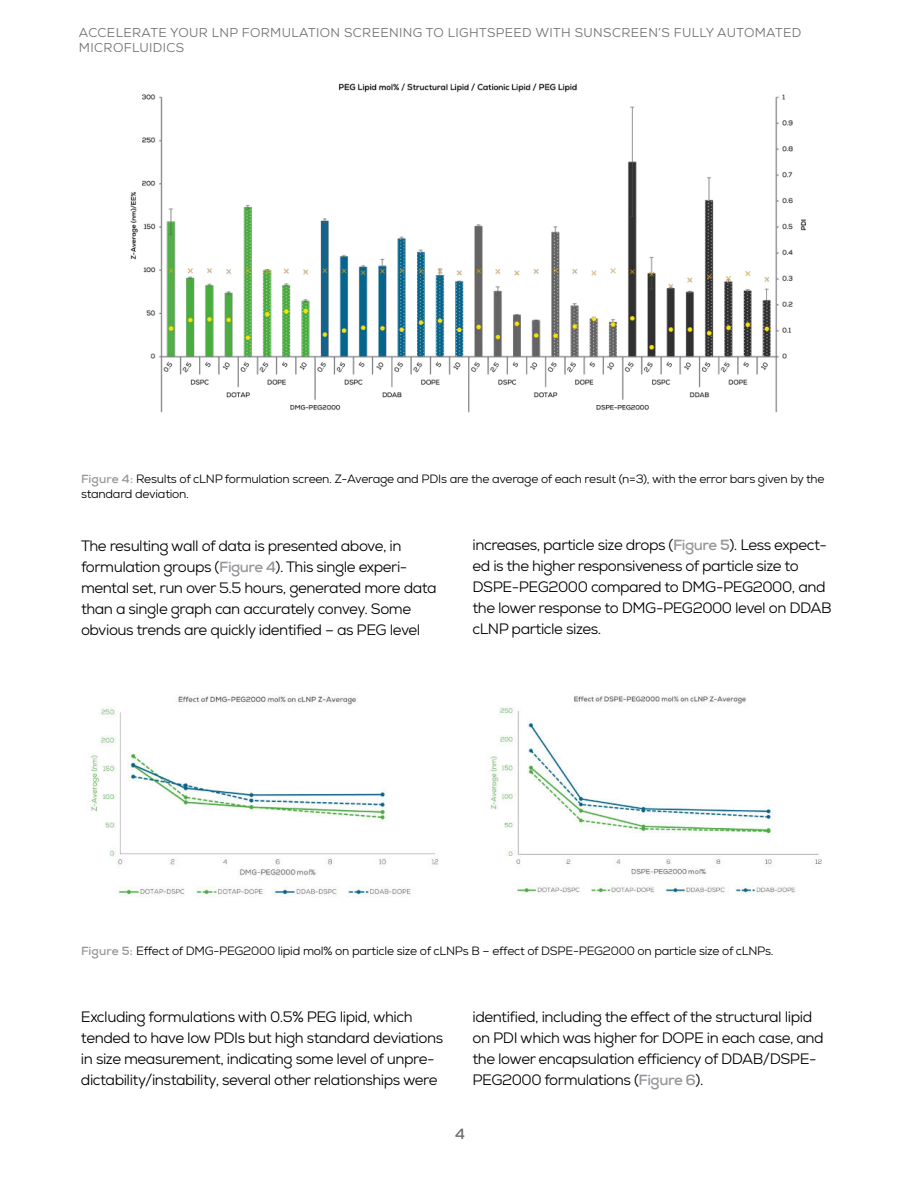
<style>
.page{position:relative;width:918px;height:1188px;background:#fff}
.page>*{position:absolute;margin:0;border:0;box-sizing:border-box;transform-origin:0 0}
.t1{font:15px/21px "Nexa";letter-spacing:-.03em;color:#000}
.t2{font:700 15px "Nexa";color:#6d6e71}
.t3{font:12.75px/15.3px "Nexa";letter-spacing:.03em;color:#6d6e71}
.t4{font:12px/15px "Nexa";letter-spacing:-.02em;color:#000}
.s1{font-weight:700;color:#95979a}
</style>
<div class="page">
<img style="left:130px;top:83px;width:676px;height:330px">
<img style="left:90px;top:695px;width:349px;height:202px">
<img style="left:490px;top:696px;width:332px;height:200px">
<p class="t3" style="left:79px;top:25px;width:724px">ACCELERATE YOUR LNP FORMULATION SCREENING TO LIGHTSPEED WITH SUNSCREEN’S FULLY AUTOMATED<br>MICROFLUIDICS</p>
<p class="t4" style="left:81px;top:471px;width:745px"><span class="s1">Figure 4:</span> Results of cLNP formulation screen. Z-Average and PDIs are the average of each result (n=3), with the error bars given by the standard deviation.</p>
<p class="t1" style="left:81px;top:535px;width:357px">The resulting wall of data is presented above, in formulation groups (<span class="s1">Figure 4</span>). This single experi&shy;mental set, run over 5.5 hours, generated more data than a single graph can accurately convey. Some obvious trends are quickly identified – as PEG level</p>
<p class="t1" style="left:472px;top:535px;width:361px">increases, particle size drops (<span class="s1">Figure 5</span>). Less expect&shy;ed is the higher responsiveness of particle size to DSPE-PEG2000 compared to DMG-PEG2000, and the lower response to DMG-PEG2000 level on DDAB cLNP particle sizes.</p>
<p class="t4" style="left:81px;top:943px;width:694px"><span class="s1">Figure 5:</span> Effect of DMG-PEG2000 lipid mol% on particle size of cLNPs B – effect of DSPE-PEG2000 on particle size of cLNPs.</p>
<p class="t1" style="left:81px;top:1007px;width:364px">Excluding formulations with 0.5% PEG lipid, which tended to have low PDIs but high standard deviations in size measurement, indicating some level of unpre&shy;dictability/instability, several other relationships were</p>
<p class="t1" style="left:472px;top:1006px;width:353px">identified, including the effect of the structural lipid on PDI which was higher for DOPE in each case, and the lower encapsulation efficiency of DDAB/DSPE-PEG2000 formulations (<span class="s1">Figure 6</span>).</p>
<p class="t2" style="left:455px;top:1127px;width:11px">4</p>
</div>
